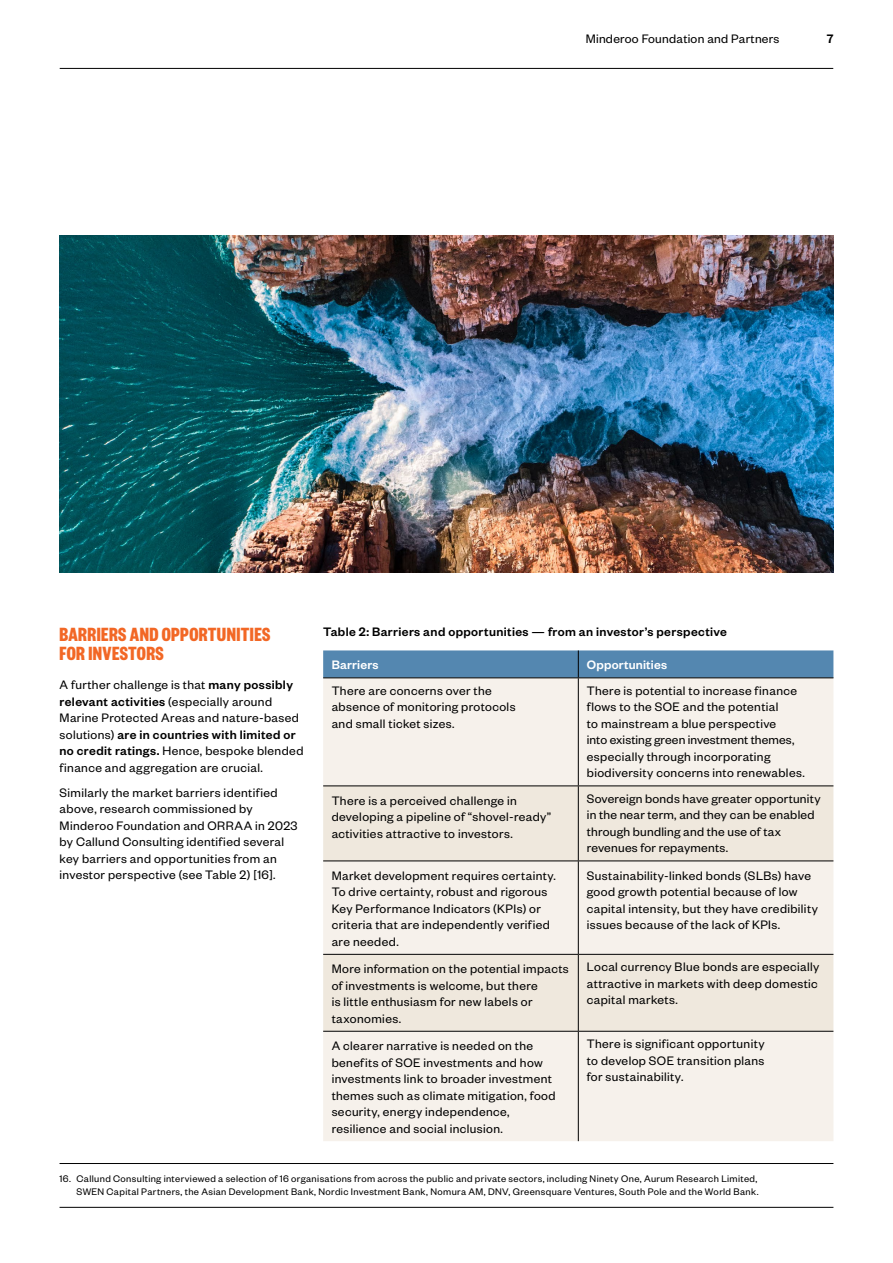
<style>
.page{position:relative;width:893px;height:1263px;background:#fff}
.page>*{position:absolute;margin:0;border:0;box-sizing:border-box;transform-origin:0 0}
.Orange_Caps_Heading{font:700 21px/19.5px "Founders Grotesk X Cond";letter-spacing:.02em;color:#f26725}
.Body_copy_9_11{font:13.5px/16.5px "Founders Grotesk";letter-spacing:.03em;color:#000}
.Bold_Body_copy_9_11{font:500 13.5px "Founders Grotesk";letter-spacing:.03em;color:#000}
.Body_copy{font:13.5px "Founders Grotesk";letter-spacing:.02em;color:#000}
.Body_copy_9_11-2{font:500 13.5px "Founders Grotesk";letter-spacing:.015em;color:#fff}
.Body_copy-2{font:500 13.5px "Founders Grotesk";color:#000}
.t1{font:10.5px/13.5px "Founders Grotesk";letter-spacing:.035em;color:#000;text-align:right}
.s1{font-weight:500}
</style>
<div class="page">
<div style="left:323px;top:678px;width:510px;height:463px;background:#f6f1eb"></div>
<svg style="left:323px;top:786px;width:510px;height:245px;background:#f0eae1"></svg>
<div style="left:323px;top:650px;width:510px;height:27px;background:#5487b0"></div>
<hr style="left:323px;top:677px;width:255px;height:1px;background:#000">
<hr style="left:578px;top:677px;width:255px;height:1px;background:#000">
<hr style="left:578px;top:678px;width:1px;height:107px;background:#000">
<hr style="left:323px;top:785px;width:255px;height:1px;background:#000">
<hr style="left:578px;top:785px;width:255px;height:1px;background:#000">
<hr style="left:578px;top:786px;width:1px;height:74px;background:#000">
<hr style="left:323px;top:860px;width:255px;height:1px;background:#000">
<hr style="left:578px;top:860px;width:255px;height:1px;background:#000">
<hr style="left:578px;top:861px;width:1px;height:93px;background:#000">
<hr style="left:323px;top:954px;width:255px;height:1px;background:#000">
<hr style="left:578px;top:954px;width:255px;height:1px;background:#000">
<hr style="left:578px;top:955px;width:1px;height:76px;background:#000">
<hr style="left:323px;top:1031px;width:255px;height:1px;background:#000">
<hr style="left:578px;top:1031px;width:255px;height:1px;background:#000">
<hr style="left:578px;top:1031px;width:1px;height:110px;background:#000">
<hr style="left:60px;top:1163px;width:773px;height:1px;background:#000">
<img style="left:60px;top:236px;width:773px;height:337px">
<hr style="left:60px;top:68px;width:773px;height:1px;background:#000">
<hr style="left:60px;top:1207px;width:773px;height:1px;background:#000">
<p class="Body_copy" style="left:586px;top:30px;width:195px">Minderoo Foundation and Partners</p>
<p class="Body_copy-2" style="left:827px;top:30px;width:8px">7</p>
<p class="Orange_Caps_Heading" style="left:60px;top:623px;width:212px">BARRIERS AND OPPORTUNITIES<br>FOR INVESTORS</p>
<p class="Body_copy_9_11" style="left:60px;top:676px;width:245px">A further challenge is that <span class="s1">many possibly relevant activities</span> (especially around Marine Protected Areas and nature-based solutions) <span class="s1">are in countries with limited or no credit ratings.</span> Hence, bespoke blended finance and aggregation are crucial.</p>
<p class="Body_copy_9_11" style="left:60px;top:784px;width:239px">Similarly the market barriers identified above, research commissioned by Minderoo Foundation and ORRAA in 2023 by Callund Consulting identified several key barriers and opportunities from an investor perspective (see Table 2) [16].</p>
<p class="Bold_Body_copy_9_11" style="left:323px;top:623px;width:405px">Table 2: Barriers and opportunities — from an investor’s perspective</p>
<p class="Body_copy_9_11-2" style="left:332px;top:657px;width:48px">Barriers</p>
<p class="Body_copy_9_11-2" style="left:587px;top:657px;width:82px">Opportunities</p>
<p class="Body_copy_9_11" style="left:332px;top:682px;width:185px">There are concerns over the absence of monitoring protocols and small ticket sizes.</p>
<p class="Body_copy_9_11" style="left:587px;top:682px;width:220px">There is potential to increase finance flows to the SOE and the potential<br>to mainstream a blue perspective<br>into existing green investment themes, especially through incorporating biodiversity concerns into renewables.</p>
<p class="Body_copy_9_11" style="left:332px;top:791px;width:221px">There is a perceived challenge in developing a pipeline of “shovel-ready” activities attractive to investors.</p>
<p class="Body_copy_9_11" style="left:587px;top:790px;width:235px">Sovereign bonds have greater opportunity in the near term, and they can be enabled through bundling and the use of tax revenues for repayments.</p>
<p class="Body_copy_9_11" style="left:332px;top:866px;width:226px">Market development requires certainty.<br>To drive certainty, robust and rigorous Key Performance Indicators (KPIs) or criteria that are independently verified are needed.</p>
<p class="Body_copy_9_11" style="left:587px;top:866px;width:233px">Sustainability-linked bonds (SLBs) have good growth potential because of low capital intensity, but they have credibility issues because of the lack of KPIs.</p>
<p class="Body_copy_9_11" style="left:332px;top:960px;width:239px">More information on the potential impacts of investments is welcome, but there<br>is little enthusiasm for new labels or taxonomies.</p>
<p class="Body_copy_9_11" style="left:587px;top:958px;width:234px;text-align:justify">Local currency Blue bonds are especially attractive in markets with deep domestic capital markets.</p>
<p class="Body_copy_9_11" style="left:332px;top:1037px;width:225px">A clearer narrative is needed on the benefits of SOE investments and how investments link to broader investment themes such as climate mitigation, food security, energy independence, resilience and social inclusion.</p>
<p class="Body_copy_9_11" style="left:587px;top:1035px;width:179px;text-align:justify">There is significant opportunity to develop SOE transition plans for sustainability.</p>
<p class="t1" style="left:60px;top:1171px;width:700px">16. Callund Consulting interviewed a selection of 16 organisations from across the public and private sectors, including Ninety One, Aurum Research Limited,<br>SWEN Capital Partners, the Asian Development Bank, Nordic Investment Bank, Nomura AM, DNV, Greensquare Ventures, South Pole and the World Bank.</p>
</div>
